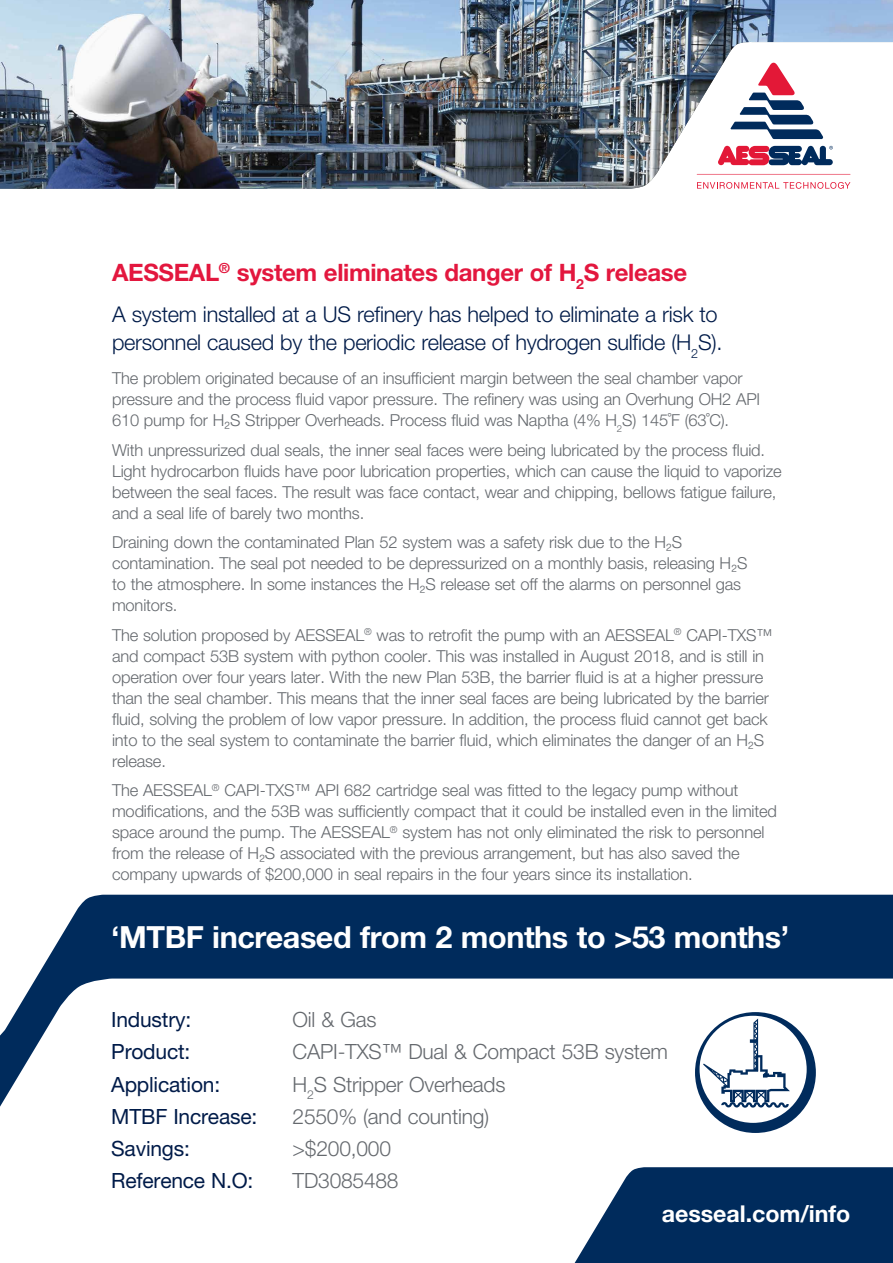
<style>
.page{position:relative;width:893px;height:1263px;background:#fff}
.page>*{position:absolute;margin:0;border:0;box-sizing:border-box;transform-origin:0 0}
.t1{font:700 30.6px "Helvetica Neue LTW1 G";letter-spacing:-.015em;color:#fff}
.t2{font:700 24px "Helvetica Neue LTW1 G";letter-spacing:-.015em;color:#e3173e}
.t3{font:700 23.25px "Helvetica Neue LTW1 G";letter-spacing:-.005em;color:#fff}
.t4{font:300 21.75px/28.5px "Helvetica Neue LTW1 G";letter-spacing:-.015em;color:#001b49}
.t5{font:300 21px "Helvetica Neue LTW1 G";letter-spacing:-.01em;color:#65696e}
.t6{font:21px "Helvetica Neue LTW1 G";letter-spacing:-.01em;color:#001b49}
.t7{font:300 16.5px/21px "Helvetica Neue LTW1 G";letter-spacing:-.01em;color:#65696e}
</style>
<div class="page">
<div style="left:36px;top:895px;width:857px;height:83px;background:#002b5c"></div>
<svg style="left:0;top:978px;width:893px;height:155px"></svg>
<img style="left:0;top:0;width:893px;height:189px">
<svg style="left:697px;top:174px;width:153px;height:1px"></svg>
<svg style="left:718px;top:146px;width:115px;height:19px"></svg>
<svg style="left:730px;top:63px;width:93px;height:76px"></svg>
<svg style="left:697px;top:182px;width:153px;height:7px"></svg>
<div style="left:695px;top:1012px;width:121px;height:121px;background:#002b5c;border-radius:50%"></div>
<div style="left:700px;top:1016px;width:107px;height:107px;background:#fff;border-radius:50%"></div>
<svg style="left:703px;top:1018px;width:87px;height:90px"></svg>
<svg style="left:574px;top:1167px;width:319px;height:96px;background:#183f6b"></svg>
<h2 class="t2" style="left:112px;top:257px;width:577px">AESSEAL<sup>®</sup> system eliminates danger of H<sub>2</sub>S release</h2>
<h3 class="t4" style="left:112px;top:300px;width:612px">A system installed at a US refinery has helped to eliminate a risk to personnel caused by the periodic release of hydrogen sulfide (H<sub>2</sub>S).</h3>
<p class="t7" style="left:112px;top:368px;width:650px">The problem originated because of an insufficient margin between the seal chamber vapor pressure and the process fluid vapor pressure. The refinery was using an Overhung OH2 API<br>610 pump for H₂S Stripper Overheads. Process fluid was Naptha (4% H<sub>2</sub>S) 145˚F (63˚C).</p>
<p class="t7" style="left:112px;top:439px;width:671px">With unpressurized dual seals, the inner seal faces were being lubricated by the process fluid.<br>Light hydrocarbon fluids have poor lubrication properties, which can cause the liquid to vaporize between the seal faces. The result was face contact, wear and chipping, bellows fatigue failure, and a seal life of barely two months.</p>
<p class="t7" style="left:112px;top:532px;width:637px">Draining down the contaminated Plan 52 system was a safety risk due to the H₂S contamination. The seal pot needed to be depressurized on a monthly basis, releasing H₂S to the atmosphere. In some instances the H₂S release set off the alarms on personnel gas monitors.</p>
<p class="t7" style="left:112px;top:624px;width:662px">The solution proposed by AESSEAL<sup>®</sup> was to retrofit the pump with an AESSEAL<sup>®</sup> CAPI-TXS™ and compact 53B system with python cooler. This was installed in August 2018, and is still in operation over four years later. With the new Plan 53B, the barrier fluid is at a higher pressure than the seal chamber. This means that the inner seal faces are being lubricated by the barrier fluid, solving the problem of low vapor pressure. In addition, the process fluid cannot get back into to the seal system to contaminate the barrier fluid, which eliminates the danger of an H₂S release.</p>
<p class="t7" style="left:112px;top:780px;width:666px">The AESSEAL<sup>®</sup> CAPI-TXS™ API 682 cartridge seal was fitted to the legacy pump without modifications, and the 53B was sufficiently compact that it could be installed even in the limited space around the pump. The AESSEAL<sup>®</sup> system has not only eliminated the risk to personnel from the release of H₂S associated with the previous arrangement, but has also saved the company upwards of $200,000 in seal repairs in the four years since its installation.</p>
<h1 class="t1" style="left:111px;top:918px;width:680px">‘MTBF increased from 2 months to &gt;53 months’</h1>
<p class="t6" style="left:111px;top:1007px;width:81px">Industry:</p>
<p class="t5" style="left:293px;top:1007px;width:85px">Oil &amp; Gas</p>
<p class="t6" style="left:111px;top:1039px;width:81px">Product:</p>
<p class="t5" style="left:293px;top:1039px;width:377px">CAPI-TXS™ Dual &amp; Compact 53B system</p>
<p class="t6" style="left:111px;top:1071px;width:110px">Application:</p>
<p class="t5" style="left:293px;top:1071px;width:214px">H<sub>2</sub>S Stripper Overheads</p>
<p class="t6" style="left:111px;top:1103px;width:147px">MTBF Increase:</p>
<p class="t5" style="left:293px;top:1103px;width:198px">2550% (and counting)</p>
<p class="t6" style="left:111px;top:1135px;width:80px">Savings:</p>
<p class="t5" style="left:293px;top:1135px;width:100px">&gt;$200,000</p>
<p class="t6" style="left:111px;top:1167px;width:144px">Reference N.O:</p>
<p class="t5" style="left:293px;top:1167px;width:108px">TD3085488</p>
<h3 class="t3" style="left:662px;top:1199px;width:190px">aesseal.com/info</h3>
</div>
